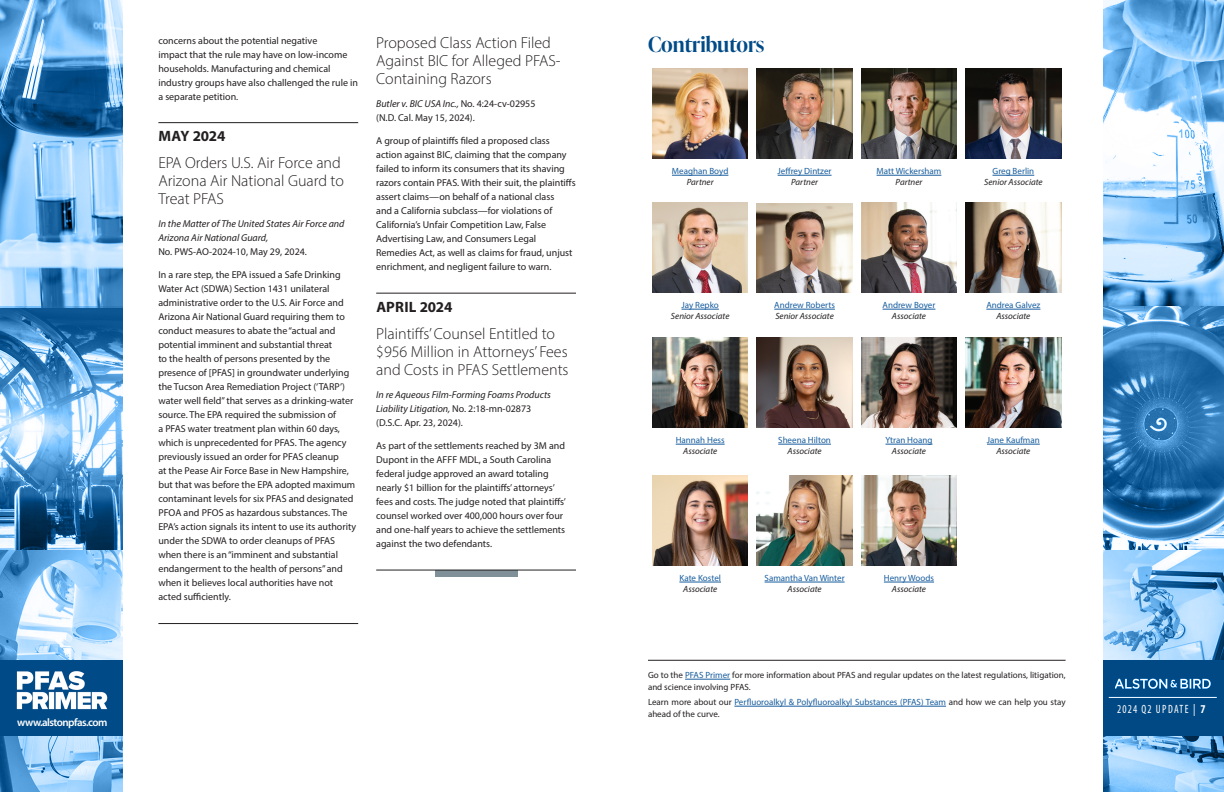
<style>
.page{position:relative;width:1224px;height:792px;background:#fff}
.page>*{position:absolute;margin:0;border:0;box-sizing:border-box;transform-origin:0 0}
.main_title{font:600 21px "Ivy Presto Display";color:#004b87}
.title_-_3{font:300 16px/18px "Myriad Pro";color:#231f20}
.Subtitle_-_LJ{font:700 15px "Myriad Pro";letter-spacing:-.01em;color:#231f20}
.t1{font:condensed 12px "Myriad Pro";letter-spacing:.11em;color:#fff;scale:.9 1}
.t2{font:600 11px "Myriad Pro";letter-spacing:-.05em;color:#fff}
.body{font:10px/14px "Myriad Pro";color:#231f20}
.body-2{font:italic 10px/14px "Myriad Pro";color:#231f20}
.t3{font:9px/12px "Myriad Pro";color:#231f20}
.Attorney_Info{font:9px "Myriad Pro";color:#175d9e}
.Attorney_Info-2{font:italic 9px "Myriad Pro";color:#231f20}
.s1{font-style:normal}
.s2{font-style:italic}
.s3{color:#175d9e}
.s4{font-weight:700}
</style>
<div class="page">
<svg style="left:0;top:0;width:122px;height:792px;background:#73abd8"></svg>
<svg style="left:1103px;top:0;width:121px;height:792px;background:#6ea7d5"></svg>
<div style="left:0;top:660px;width:122px;height:75px;background:#004a87"></div>
<img style="left:16px;top:671px;width:92px;height:39px">
<img style="left:652px;top:69px;width:96px;height:90px">
<img style="left:757px;top:69px;width:95px;height:90px">
<img style="left:861px;top:69px;width:96px;height:90px">
<img style="left:966px;top:69px;width:95px;height:90px">
<hr style="left:672px;top:175px;width:56px;height:1px;background:#175d9e">
<hr style="left:778px;top:175px;width:54px;height:1px;background:#175d9e">
<hr style="left:877px;top:175px;width:64px;height:1px;background:#175d9e">
<hr style="left:993px;top:175px;width:41px;height:1px;background:#175d9e">
<img style="left:652px;top:202px;width:96px;height:90px">
<img style="left:757px;top:203px;width:95px;height:89px">
<img style="left:861px;top:202px;width:96px;height:90px">
<img style="left:966px;top:202px;width:95px;height:90px">
<hr style="left:681px;top:309px;width:38px;height:1px;background:#175d9e">
<hr style="left:774px;top:309px;width:61px;height:1px;background:#175d9e">
<hr style="left:883px;top:309px;width:52px;height:1px;background:#175d9e">
<hr style="left:986px;top:309px;width:54px;height:1px;background:#175d9e">
<img style="left:652px;top:337px;width:96px;height:90px">
<img style="left:757px;top:337px;width:95px;height:90px">
<img style="left:861px;top:337px;width:96px;height:90px">
<img style="left:966px;top:338px;width:95px;height:89px">
<hr style="left:676px;top:444px;width:49px;height:1px;background:#175d9e">
<hr style="left:778px;top:444px;width:53px;height:1px;background:#175d9e">
<hr style="left:886px;top:444px;width:46px;height:1px;background:#175d9e">
<hr style="left:987px;top:444px;width:53px;height:1px;background:#175d9e">
<img style="left:652px;top:475px;width:96px;height:90px">
<img style="left:757px;top:475px;width:95px;height:90px">
<img style="left:861px;top:475px;width:96px;height:90px">
<hr style="left:679px;top:582px;width:42px;height:1px;background:#175d9e">
<hr style="left:765px;top:582px;width:80px;height:1px;background:#175d9e">
<hr style="left:884px;top:582px;width:50px;height:1px;background:#175d9e">
<hr style="left:685px;top:679px;width:45px;height:1px;background:#175d9e">
<hr style="left:734px;top:706px;width:212px;height:1px;background:#175d9e">
<hr style="left:648px;top:660px;width:418px;height:1px;background:#231f20">
<hr style="left:158px;top:122px;width:200px;height:1px;background:#231f20">
<hr style="left:158px;top:623px;width:200px;height:1px;background:#231f20">
<hr style="left:376px;top:293px;width:200px;height:1px;background:#231f20">
<div style="left:435px;top:570px;width:83px;height:7px;background:#7f9098"></div>
<hr style="left:376px;top:570px;width:200px;height:1px;background:#231f20">
<p class="t2" style="left:17px;top:715px;width:92px">www.alstonpfas.com</p>
<p class="body" style="left:158px;top:33px;width:201px">concerns about the potential negative<br>impact that the rule may have on low-income households. Manufacturing and chemical industry groups have also challenged the rule in a separate petition.</p>
<p class="Subtitle_-_LJ" style="left:159px;top:127px;width:68px">MAY 2024</p>
<p class="title_-_3" style="left:158px;top:154px;width:187px">EPA Orders U.S. Air Force and<br>Arizona Air National Guard to<br>Treat PFAS</p>
<p class="body-2" style="left:158px;top:217px;width:188px">In the Matter of The United States Air Force and<br>Arizona Air National Guard,<br><span class="s1">No. PWS-AO-2024-10, May 29, 2024.</span></p>
<p class="body" style="left:158px;top:268px;width:199px">In a rare step, the EPA issued a Safe Drinking Water Act (SDWA) Section 1431 unilateral administrative order to the U.S. Air Force and Arizona Air National Guard requiring them to conduct measures to abate the “actual and potential imminent and substantial threat<br>to the health of persons presented by the presence of [PFAS] in groundwater underlying the Tucson Area Remediation Project (‘TARP’) water well field” that serves as a drinking-water source. The EPA required the submission of<br>a PFAS water treatment plan within 60 days, which is unprecedented for PFAS. The agency previously issued an order for PFAS cleanup<br>at the Pease Air Force Base in New Hampshire, but that was before the EPA adopted maximum contaminant levels for six PFAS and designated PFOA and PFOS as hazardous substances. The EPA’s action signals its intent to use its authority under the SDWA to order cleanups of PFAS when there is an “imminent and substantial endangerment to the health of persons” and when it believes local authorities have not acted sufficiently.</p>
<p class="title_-_3" style="left:376px;top:34px;width:186px">Proposed Class Action Filed<br>Against BIC for Alleged PFAS-<br>Containing Razors</p>
<p class="body" style="left:376px;top:96px;width:161px"><span class="s2">Butler v. BIC USA Inc.,</span> No. 4:24-cv-02955 (N.D. Cal. May 15, 2024).</p>
<p class="body" style="left:376px;top:133px;width:201px">A group of plaintiffs filed a proposed class action against BIC, claiming that the company failed to inform its consumers that its shaving razors contain PFAS. With their suit, the plaintiffs assert claims—on behalf of a national class<br>and a California subclass—for violations of California’s Unfair Competition Law, False Advertising Law, and Consumers Legal Remedies Act, as well as claims for fraud, unjust enrichment, and negligent failure to warn.</p>
<p class="Subtitle_-_LJ" style="left:376px;top:297px;width:78px">APRIL 2024</p>
<p class="title_-_3" style="left:376px;top:324px;width:194px">Plaintiffs’ Counsel Entitled to $956 Million in Attorneys’ Fees and Costs in PFAS Settlements</p>
<p class="body-2" style="left:376px;top:387px;width:176px">In re Aqueous Film-Forming Foams Products<br>Liability Litigation, <span class="s1">No. 2:18-mn-02873 (D.S.C. Apr. 23, 2024).</span></p>
<p class="body" style="left:376px;top:438px;width:191px">As part of the settlements reached by 3M and Dupont in the AFFF MDL, a South Carolina federal judge approved an award totaling nearly $1 billion for the plaintiffs’ attorneys’ fees and costs. The judge noted that plaintiffs’ counsel worked over 400,000 hours over four and one-half years to achieve the settlements against the two defendants.</p>
<p class="main_title" style="left:648px;top:29px;width:118px">Contributors</p>
<p class="Attorney_Info" style="left:672px;top:166px;width:58px">Meaghan Boyd</p>
<p class="Attorney_Info-2" style="left:687px;top:177px;width:28px">Partner</p>
<p class="Attorney_Info" style="left:778px;top:166px;width:55px">Jeffrey Dintzer</p>
<p class="Attorney_Info-2" style="left:791px;top:177px;width:28px">Partner</p>
<p class="Attorney_Info" style="left:877px;top:166px;width:66px">Matt Wickersham</p>
<p class="Attorney_Info-2" style="left:896px;top:177px;width:28px">Partner</p>
<p class="Attorney_Info" style="left:993px;top:166px;width:43px">Greg Berlin</p>
<p class="Attorney_Info-2" style="left:984px;top:177px;width:60px">Senior Associate</p>
<p class="Attorney_Info" style="left:681px;top:300px;width:39px">Jay Repko</p>
<p class="Attorney_Info-2" style="left:671px;top:311px;width:60px">Senior Associate</p>
<p class="Attorney_Info" style="left:774px;top:300px;width:62px">Andrew Roberts</p>
<p class="Attorney_Info-2" style="left:775px;top:311px;width:60px">Senior Associate</p>
<p class="Attorney_Info" style="left:883px;top:300px;width:54px">Andrew Boyer</p>
<p class="Attorney_Info-2" style="left:892px;top:311px;width:36px">Associate</p>
<p class="Attorney_Info" style="left:986px;top:300px;width:56px">Andrea Galvez</p>
<p class="Attorney_Info-2" style="left:996px;top:311px;width:36px">Associate</p>
<p class="Attorney_Info" style="left:676px;top:435px;width:50px">Hannah Hess</p>
<p class="Attorney_Info-2" style="left:683px;top:446px;width:36px">Associate</p>
<p class="Attorney_Info" style="left:778px;top:435px;width:54px">Sheena Hilton</p>
<p class="Attorney_Info-2" style="left:788px;top:446px;width:36px">Associate</p>
<p class="Attorney_Info" style="left:886px;top:435px;width:48px">Ytran Hoang</p>
<p class="Attorney_Info-2" style="left:892px;top:446px;width:36px">Associate</p>
<p class="Attorney_Info" style="left:987px;top:435px;width:54px">Jane Kaufman</p>
<p class="Attorney_Info-2" style="left:996px;top:446px;width:36px">Associate</p>
<p class="Attorney_Info" style="left:679px;top:573px;width:43px">Kate Kostel</p>
<p class="Attorney_Info-2" style="left:683px;top:584px;width:36px">Associate</p>
<p class="Attorney_Info" style="left:765px;top:573px;width:82px">Samantha Van Winter</p>
<p class="Attorney_Info-2" style="left:788px;top:584px;width:36px">Associate</p>
<p class="Attorney_Info" style="left:884px;top:573px;width:52px">Henry Woods</p>
<p class="Attorney_Info-2" style="left:892px;top:584px;width:36px">Associate</p>
<p class="t3" style="left:648px;top:669px;width:419px">Go to the <span class="s3">PFAS Primer</span> for more information about PFAS and regular updates on the latest regulations, litigation, and science involving PFAS.</p>
<p class="t3" style="left:648px;top:696px;width:419px">Learn more about our <span class="s3">Perfluoroalkyl &amp; Polyfluoroalkyl Substances (PFAS) Team</span> and how we can help you stay ahead of the curve.</p>
<p class="t1" style="left:1117px;top:701px;width:100px">2024 Q2 UPDATE | <span class="s4">7</span></p>
</div>
